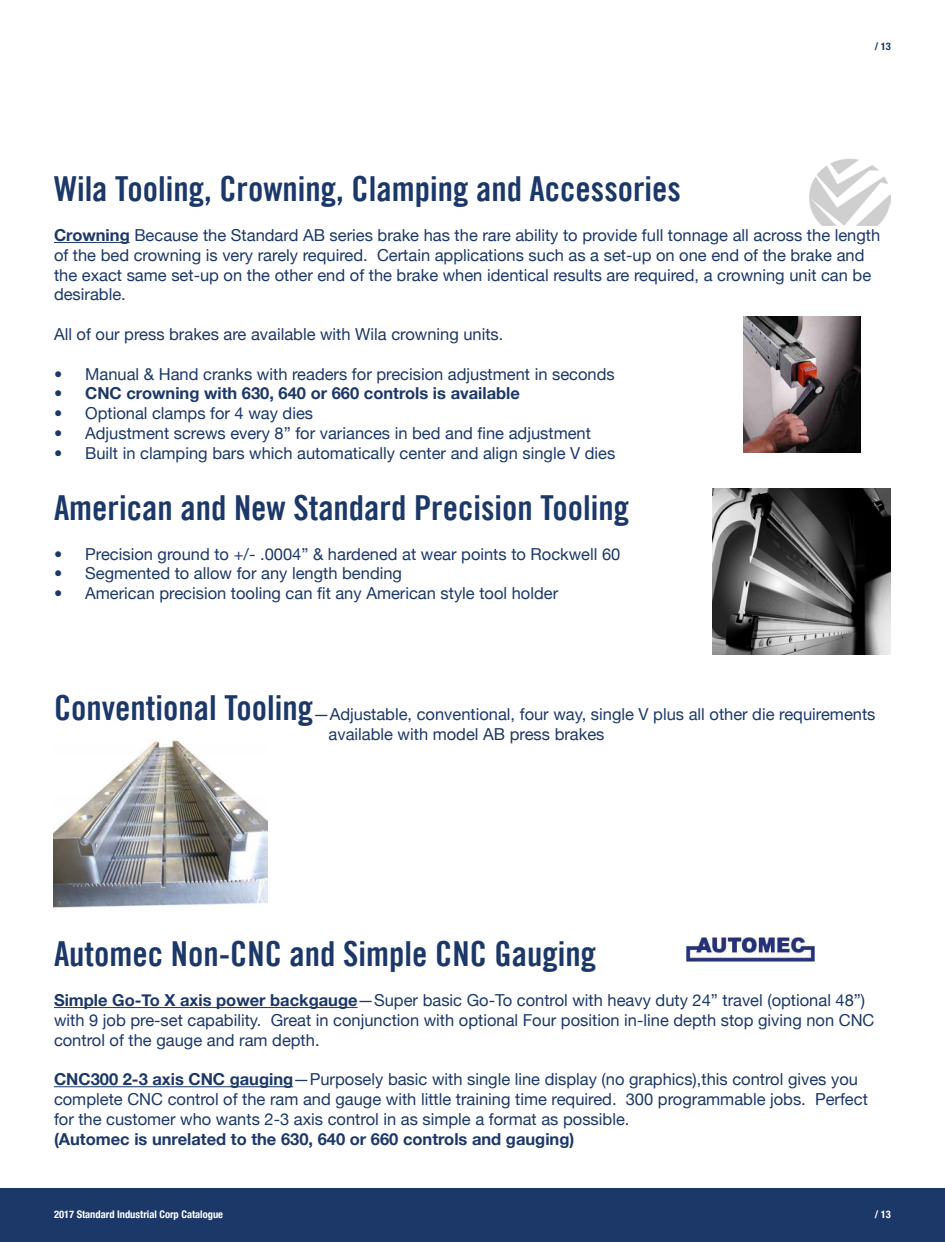
<style>
.page{position:relative;width:945px;height:1242px;background:#fff}
.page>*{position:absolute;margin:0;border:0;box-sizing:border-box;transform-origin:0 0}
.t1{font:34.5px "Trade Gothic LT Bold Cond Twenty";color:#1c3869}
.t2{font:16.5px/19.8px "Helvetica Neue";color:#1c3869}
.t3{font:700 16.5px "Helvetica Neue";color:#1c3869}
.t4{font:700 condensed 10.5px "Helvetica Neue";color:#fff}
.t5{font:700 condensed 10.5px "Helvetica Neue";color:#1c3869}
.s1{font-weight:700}
.s2{font-weight:400}
.s3{font-family:"Trade Gothic LT Bold Cond Twenty";font-size:34.5px}
</style>
<div class="page">
<img style="left:810px;top:158px;width:80px;height:68px">
<hr style="left:54px;top:242px;width:76px;height:1px;background:#1c3869">
<hr style="left:54px;top:1007px;width:304px;height:1px;background:#1c3869">
<hr style="left:54px;top:1086px;width:239px;height:1px;background:#1c3869">
<div style="left:0;top:1188px;width:945px;height:54px;background:#1c3869"></div>
<img style="left:686px;top:937px;width:128px;height:24px">
<img style="left:54px;top:740px;width:214px;height:168px">
<img style="left:713px;top:488px;width:178px;height:166px">
<img style="left:744px;top:317px;width:116px;height:135px">
<p class="t5" style="left:875px;top:40px;width:18px">/ 13</p>
<p class="t1" style="left:54px;top:168px;width:628px">Wila Tooling, Crowning, Clamping and Accessories</p>
<p class="t2" style="left:54px;top:225px;width:828px"><span class="s1">Crowning</span> Because the Standard AB series brake has the rare ability to provide full tonnage all across the length of the bed crowning is very rarely required. Certain applications such as a set-up on one end of the brake and the exact same set-up on the other end of the brake when identical results are required, a crowning unit can be desirable.</p>
<p class="t2" style="left:54px;top:324px;width:451px">All of our press brakes are available with Wila crowning units.</p>
<p class="t2" style="left:54px;top:364px;width:562px">• Manual &amp; Hand cranks with readers for precision adjustment in seconds</p>
<p class="t3" style="left:54px;top:383px;width:467px"><span class="s2">•</span> CNC crowning with 630, 640 or 660 controls is available</p>
<p class="t2" style="left:54px;top:403px;width:261px">• Optional clamps for 4 way dies</p>
<p class="t2" style="left:54px;top:423px;width:538px">• Adjustment screws every 8” for variances in bed and fine adjustment</p>
<p class="t2" style="left:54px;top:443px;width:563px">• Built in clamping bars which automatically center and align single V dies</p>
<p class="t1" style="left:54px;top:487px;width:577px">American and New Standard Precision Tooling</p>
<p class="t2" style="left:54px;top:544px;width:568px">• Precision ground to +/- .0004” &amp; hardened at wear points to Rockwell 60</p>
<p class="t2" style="left:54px;top:563px;width:350px">• Segmented to allow for any length bending</p>
<p class="t2" style="left:54px;top:583px;width:506px">• American precision tooling can fit any American style tool holder</p>
<p class="t2" style="left:54px;top:704px;width:823px;text-align:center"><span class="s3">Conventional Tooling</span>—Adjustable, conventional, four way, single V plus all other die requirements available with model AB press brakes</p>
<p class="t1" style="left:54px;top:933px;width:544px">Automec Non-CNC and Simple CNC Gauging</p>
<p class="t2" style="left:54px;top:990px;width:822px"><span class="s1">Simple Go-To X axis power backgauge</span>—Super basic Go-To control with heavy duty 24” travel (optional 48”) with 9 job pre-set capability. Great in conjunction with optional Four position in-line depth stop giving non CNC control of the gauge and ram depth.</p>
<p class="t2" style="left:54px;top:1069px;width:815px"><span class="s1">CNC300 2-3 axis CNC gauging</span>—Purposely basic with single line display (no graphics),this control gives you complete CNC control of the ram and gauge with little training time required. 300 programmable jobs. Perfect for the customer who wants 2-3 axis control in as simple a format as possible.</p>
<p class="t3" style="left:54px;top:1128px;width:522px">(Automec is unrelated to the 630, 640 or 660 controls and gauging)</p>
<p class="t4" style="left:54px;top:1208px;width:171px">2017 Standard Industrial Corp Catalogue</p>
<p class="t4" style="left:875px;top:1208px;width:18px">/ 13</p>
</div>
